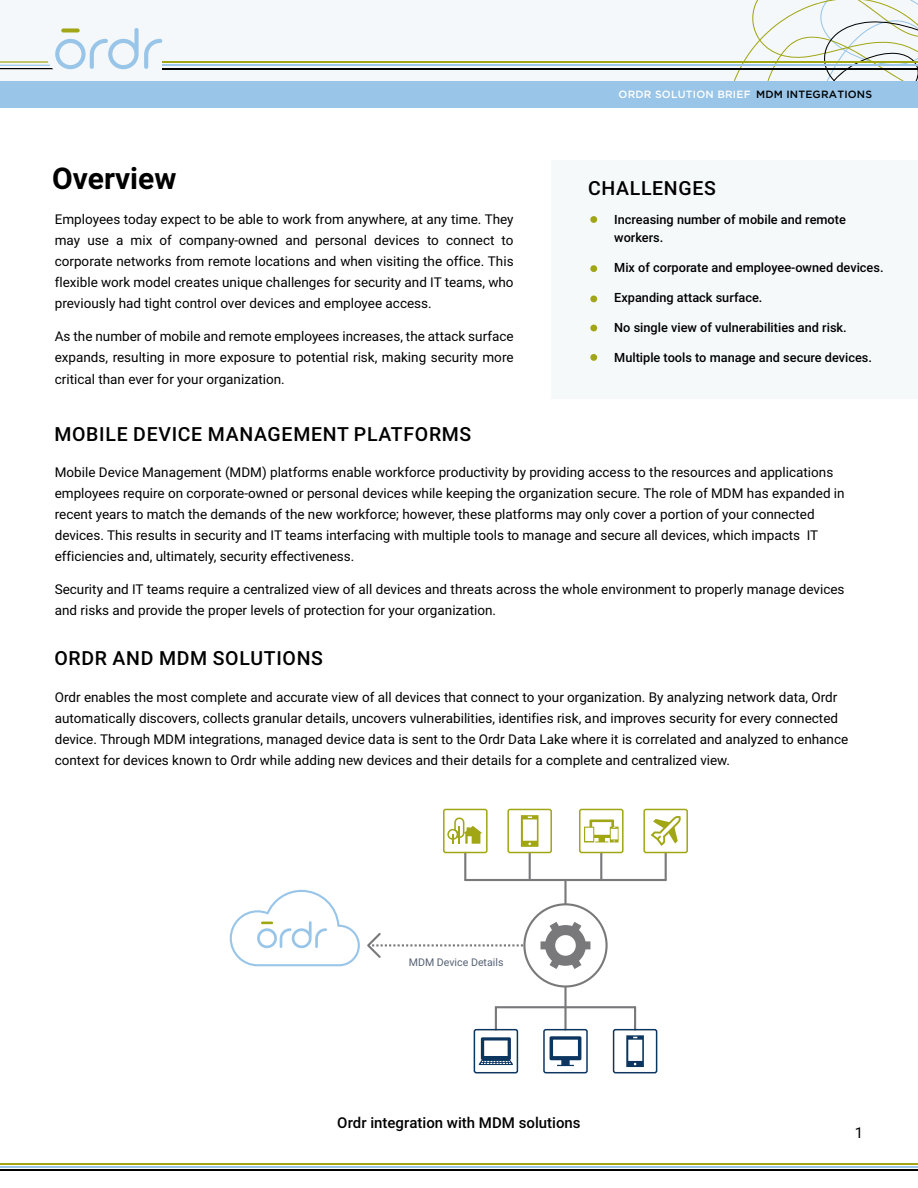
<style>
.page{position:relative;width:918px;height:1188px;background:#fff}
.page>*{position:absolute;margin:0;border:0;box-sizing:border-box;transform-origin:0 0}
.t1{font:700 30px "Roboto";color:#000}
.t2{font:500 19.5px "Roboto";letter-spacing:.035em;color:#000}
.t3{font:500 15px "Roboto";color:#000}
.t4{font:15px "Roboto";color:#000}
.t5{font:13.5px/21px "Roboto";color:#000}
.t6{font:500 12.75px/18px "Roboto";color:#000}
.t7{font:10.65px "Roboto";color:#566274}
.t8{font:500 10.5px "Gotham";letter-spacing:.02em;color:#fff}
.s1{color:#000}
</style>
<div class="page">
<div style="left:552px;top:161px;width:366px;height:238px;background:#f5f9fa"></div>
<hr style="left:0;top:1166px;width:918px;height:1px;background:#99c5e8">
<hr style="left:0;top:1163px;width:918px;height:1px;background:#a1a614">
<hr style="left:0;top:1170px;width:918px;height:1px;background:#000">
<div style="left:0;top:81px;width:918px;height:27px;background:#99c5e8"></div>
<div style="left:0;top:0;width:918px;height:81px;background:#f4f8fa"></div>
<svg style="left:734px;top:0;width:184px;height:81px"></svg>
<hr style="left:162px;top:65px;width:756px;height:1px;background:#99c5e8">
<hr style="left:162px;top:61px;width:756px;height:2px;background:#a1a614">
<hr style="left:162px;top:68px;width:756px;height:1px;background:#000">
<svg style="left:0;top:28px;width:162px;height:41px"></svg>
<div style="left:590px;top:216px;width:7px;height:7px;background:#a1a614;border-radius:50%"></div>
<div style="left:590px;top:265px;width:7px;height:7px;background:#a1a614;border-radius:50%"></div>
<div style="left:590px;top:354px;width:7px;height:7px;background:#a1a614;border-radius:50%"></div>
<div style="left:590px;top:295px;width:7px;height:7px;background:#a1a614;border-radius:50%"></div>
<div style="left:590px;top:325px;width:7px;height:6px;background:#a1a614;border-radius:50%"></div>
<hr style="left:564px;top:987px;width:3px;height:43px;background:#79797b">
<hr style="left:496px;top:1006px;width:139px;height:2px;background:#79797b">
<hr style="left:495px;top:1007px;width:2px;height:23px;background:#79797b">
<hr style="left:634px;top:1007px;width:2px;height:23px;background:#79797b">
<div style="left:523px;top:903px;width:85px;height:85px;border:2px solid #79797b;border-radius:50%"></div>
<hr style="left:564px;top:880px;width:3px;height:24px;background:#79797b">
<hr style="left:465px;top:879px;width:201px;height:2px;background:#79797b">
<hr style="left:464px;top:853px;width:2px;height:27px;background:#79797b">
<hr style="left:665px;top:853px;width:2px;height:27px;background:#79797b">
<hr style="left:529px;top:853px;width:2px;height:27px;background:#79797b">
<hr style="left:600px;top:853px;width:2px;height:27px;background:#79797b">
<div style="left:443px;top:809px;width:45px;height:44px;border:2px solid #a1a614;border-radius:2px"></div>
<div style="left:507px;top:809px;width:45px;height:44px;border:2px solid #a1a614;border-radius:2px"></div>
<div style="left:579px;top:809px;width:45px;height:44px;border:2px solid #a1a614;border-radius:2px"></div>
<div style="left:643px;top:809px;width:45px;height:44px;border:2px solid #a1a614;border-radius:2px"></div>
<div style="left:543px;top:1029px;width:45px;height:44px;border:2px solid #0c3660;border-radius:2px"></div>
<div style="left:613px;top:1029px;width:44px;height:44px;border:2px solid #0c3660;border-radius:2px"></div>
<div style="left:474px;top:1029px;width:44px;height:44px;border:2px solid #0c3660;border-radius:2px"></div>
<svg style="left:541px;top:922px;width:49px;height:47px"></svg>
<svg style="left:550px;top:1036px;width:31px;height:30px"></svg>
<svg style="left:478px;top:1037px;width:35px;height:28px"></svg>
<svg style="left:626px;top:1035px;width:18px;height:32px"></svg>
<svg style="left:584px;top:820px;width:35px;height:22px"></svg>
<svg style="left:521px;top:815px;width:18px;height:32px"></svg>
<svg style="left:447px;top:818px;width:35px;height:26px"></svg>
<svg style="left:651px;top:816px;width:30px;height:30px"></svg>
<svg style="left:229px;top:889px;width:294px;height:78px"></svg>
<h1 class="t1" style="left:52px;top:157px;width:126px">Overview</h1>
<p class="t5" style="left:55px;top:209px;width:460px;text-align:justify">Employees today expect to be able to work from anywhere, at any time. They may use a mix of company-owned and personal devices to connect to corporate networks from remote locations and when visiting the office. This flexible work model creates unique challenges for security and IT teams, who previously had tight control over devices and employee access.</p>
<p class="t5" style="left:55px;top:326px;width:460px;text-align:justify">As the number of mobile and remote employees increases, the attack surface expands, resulting in more exposure to potential risk, making security more critical than ever for your organization.</p>
<h2 class="t2" style="left:54px;top:420px;width:418px">MOBILE DEVICE MANAGEMENT PLATFORMS</h2>
<p class="t8" style="left:619px;top:89px;width:255px">ORDR SOLUTION BRIEF <span class="s1">MDM INTEGRATIONS</span></p>
<h2 class="t2" style="left:588px;top:174px;width:129px">CHALLENGES</h2>
<p class="t6" style="left:614px;top:210px;width:233px">Increasing number of mobile and remote workers.</p>
<p class="t6" style="left:614px;top:258px;width:271px">Mix of corporate and employee-owned devices.</p>
<p class="t6" style="left:614px;top:288px;width:150px">Expanding attack surface.</p>
<p class="t6" style="left:614px;top:318px;width:234px">No single view of vulnerabilities and risk.</p>
<p class="t6" style="left:614px;top:348px;width:259px">Multiple tools to manage and secure devices.</p>
<p class="t5" style="left:55px;top:461px;width:791px">Mobile Device Management (MDM) platforms enable workforce productivity by providing access to the resources and applications employees require on corporate-owned or personal devices while keeping the organization secure. The role of MDM has expanded in recent years to match the demands of the new workforce; however, these platforms may only cover a portion of your connected devices. This results in security and IT teams interfacing with multiple tools to manage and secure all devices, which impacts IT efficiencies and, ultimately, security effectiveness.</p>
<p class="t5" style="left:55px;top:578px;width:791px">Security and IT teams require a centralized view of all devices and threats across the whole environment to properly manage devices and risks and provide the proper levels of protection for your organization.</p>
<h2 class="t2" style="left:54px;top:645px;width:270px">ORDR AND MDM SOLUTIONS</h2>
<p class="t5" style="left:55px;top:686px;width:795px">Ordr enables the most complete and accurate view of all devices that connect to your organization. By analyzing network data, Ordr automatically discovers, collects granular details, uncovers vulnerabilities, identifies risk, and improves security for every connected device. Through MDM integrations, managed device data is sent to the Ordr Data Lake where it is correlated and analyzed to enhance context for devices known to Ordr while adding new devices and their details for a complete and centralized view.</p>
<p class="t7" style="left:409px;top:955px;width:96px">MDM Device Details</p>
<p class="t3" style="left:337px;top:1112px;width:245px">Ordr integration with MDM solutions</p>
<p class="t4" style="left:855px;top:1122px;width:10px">1</p>
</div>
